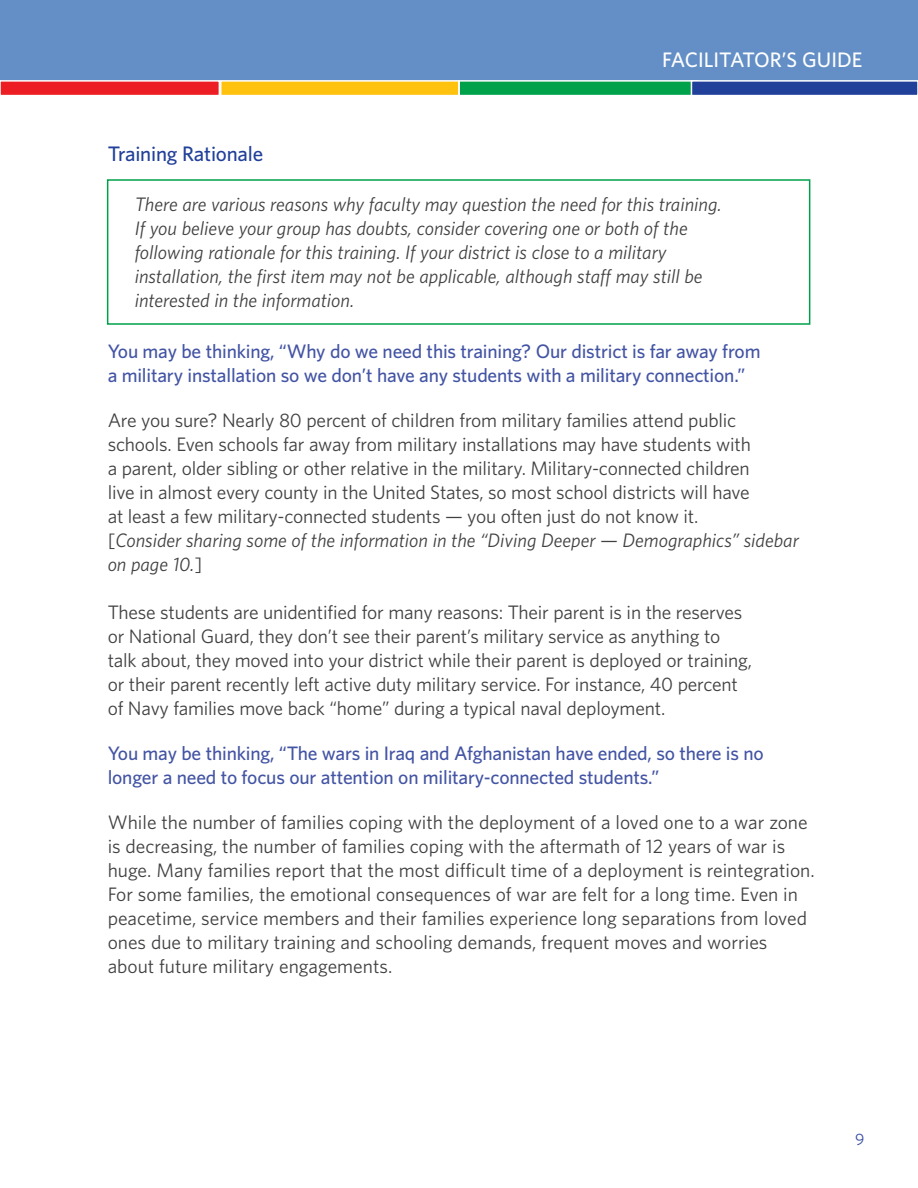
<style>
.page{position:relative;width:918px;height:1188px;background:#fff}
.page>*{position:absolute;margin:0;border:0;box-sizing:border-box;transform-origin:0 0}
.t1{font:500 21px "Whitney";color:#fff}
.t2{font:500 21px "Whitney";letter-spacing:-.01em;color:#21409a}
.t3{font:19.5px/24px "Whitney";letter-spacing:-.01em;color:#414042}
.t4{font:italic 19.5px/24px "Whitney";color:#414042}
.t5{font:500 19.5px/24px "Whitney";letter-spacing:-.01em;color:#4354a4}
.t6{font:16.5px "Whitney";color:#384da1}
.s1{font-style:italic}
</style>
<div class="page">
<div style="left:0;top:0;width:918px;height:81px;background:#638fc6"></div>
<div style="left:0;top:80px;width:220px;height:16px;background:#ed1d24;border:2px solid #fff"></div>
<div style="left:220px;top:80px;width:240px;height:16px;background:#ffc20e;border:2px solid #fff"></div>
<div style="left:458px;top:80px;width:241px;height:16px;background:#00a14b;border:2px solid #fff"></div>
<div style="left:691px;top:80px;width:227px;height:16px;background:#21409a;border:2px solid #fff"></div>
<p class="t2" style="left:108px;top:140px;width:157px">Training Rationale</p>
<p class="t1" style="left:662px;top:46px;width:202px">Facilitator’s Guide</p>
<p class="t4" style="left:135px;top:192px;width:589px">There are various reasons why faculty may question the need for this training.<br>If you believe your group has doubts, consider covering one or both of the following rationale for this training. If your district is close to a military installation, the first item may not be applicable, although staff may still be interested in the information.</p>
<p class="t5" style="left:108px;top:339px;width:654px">You may be thinking, “Why do we need this training? Our district is far away from a military installation so we don’t have any students with a military connection.”</p>
<p class="t3" style="left:108px;top:408px;width:693px">Are you sure? Nearly 80 percent of children from military families attend public schools. Even schools far away from military installations may have students with<br>a parent, older sibling or other relative in the military. Military-connected children<br>live in almost every county in the United States, so most school districts will have<br>at least a few military-connected students — you often just do not know it.<br>[<span class="s1">Consider sharing some of the information in the “Diving Deeper — Demographics” sidebar on page 10.</span>]</p>
<p class="t3" style="left:108px;top:600px;width:646px">These students are unidentified for many reasons: Their parent is in the reserves or National Guard, they don’t see their parent’s military service as anything to talk about, they moved into your district while their parent is deployed or training, or their parent recently left active duty military service. For instance, 40 percent of Navy families move back “home” during a typical naval deployment.</p>
<p class="t5" style="left:108px;top:741px;width:658px">You may be thinking, “The wars in I raq and Afghanistan have ended, so there is no longer a need to focus our attention on military-connected students.”</p>
<p class="t3" style="left:108px;top:810px;width:706px">While the number of families coping with the deployment of a loved one to a war zone is decreasing, the number of families coping with the aftermath of 12 years of war is huge. Many families report that the most difficult time of a deployment is reintegration.<br>For some families, the emotional consequences of war are felt for a long time. Even in peacetime, service members and their families experience long separations from loved ones due to military training and schooling demands, frequent moves and worries about future military engagements.</p>
<p class="t6" style="left:855px;top:1128px;width:11px">9</p>
</div>
